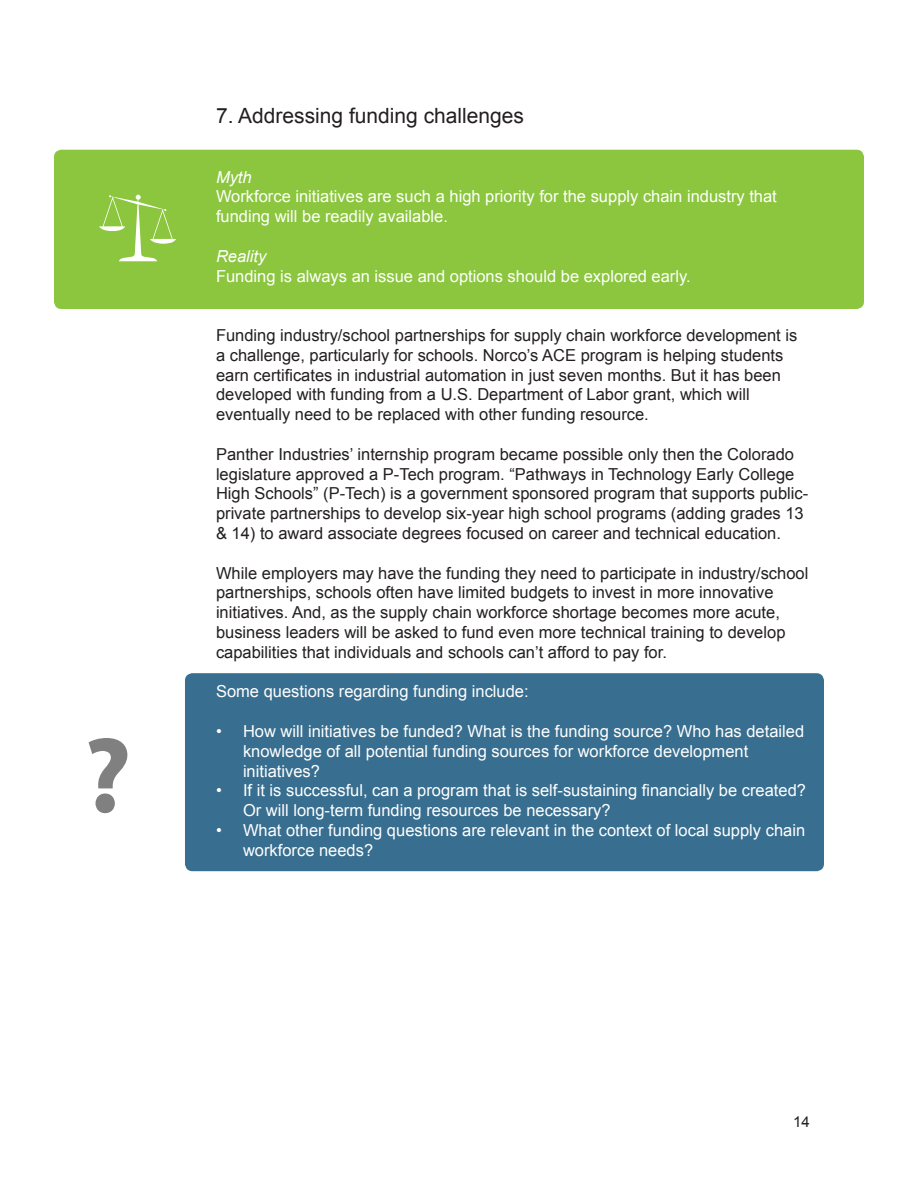
<style>
.page{position:relative;width:918px;height:1188px;background:#fff}
.page>*{position:absolute;margin:0;border:0;box-sizing:border-box;transform-origin:0 0}
.t1{font:21px "Arial";color:#231f20}
.t2{font:16.5px/19.8px "Arial";color:#231f20}
.t3{font:16.5px/19.8px "Arial";color:#fff}
.t4{font:italic 16.5px "Arial";color:#fff}
.t5{font:15px "Arial";color:#231f20}
</style>
<div class="page">
<div style="left:185px;top:673px;width:639px;height:198px;background:#386e8f;border-radius:8px"></div>
<svg style="left:89px;top:738px;width:38px;height:75px"></svg>
<div style="left:54px;top:150px;width:810px;height:159px;background:#8bc63e;border-radius:8px"></div>
<svg style="left:99px;top:195px;width:77px;height:66px"></svg>
<p class="t1" style="left:216px;top:102px;width:310px">7. Addressing funding challenges</p>
<p class="t4" style="left:216px;top:166px;width:37px">Myth</p>
<p class="t3" style="left:216px;top:187px;width:562px">Workforce initiatives are such a high priority for the supply chain industry that funding will be readily available.</p>
<p class="t4" style="left:216px;top:245px;width:52px">Reality</p>
<p class="t3" style="left:216px;top:266px;width:476px">Funding is always an issue and options should be explored early.</p>
<p class="t2" style="left:216px;top:326px;width:583px">Funding industry/school partnerships for supply chain workforce development is a challenge, particularly for schools. Norco’s ACE program is helping students earn certificates in industrial automation in just seven months. But it has been developed with funding from a U.S. Department of Labor grant, which will eventually need to be replaced with other funding resource.</p>
<p class="t2" style="left:216px;top:444px;width:594px">Panther Industries’ internship program became possible only then the Colorado legislature approved a P-Tech program. “Pathways in Technology Early College High Schools” (P-Tech) is a government sponsored program that supports public&shy;private partnerships to develop six-year high school programs (adding grades 13 &amp; 14) to award associate degrees focused on career and technical education.</p>
<p class="t2" style="left:216px;top:563px;width:594px">While employers may have the funding they need to participate in industry/school partnerships, schools often have limited budgets to invest in more innovative initiatives. And, as the supply chain workforce shortage becomes more acute, business leaders will be asked to fund even more technical training to develop capabilities that individuals and schools can’t afford to pay for.</p>
<p class="t3" style="left:216px;top:682px;width:314px">Some questions regarding funding include:</p>
<p class="t3" style="left:243px;top:722px;width:563px;text-indent:-27px">• How will initiatives be funded? What is the funding source? Who has detailed knowledge of all potential funding sources for workforce development initiatives?</p>
<p class="t3" style="left:243px;top:781px;width:565px;text-indent:-27px">• If it is successful, can a program that is self-sustaining financially be created?<br>Or will long-term funding resources be necessary?</p>
<p class="t3" style="left:243px;top:821px;width:564px;text-indent:-27px">• What other funding questions are relevant in the context of local supply chain workforce needs?</p>
<p class="t5" style="left:793px;top:1112px;width:18px">14</p>
</div>
